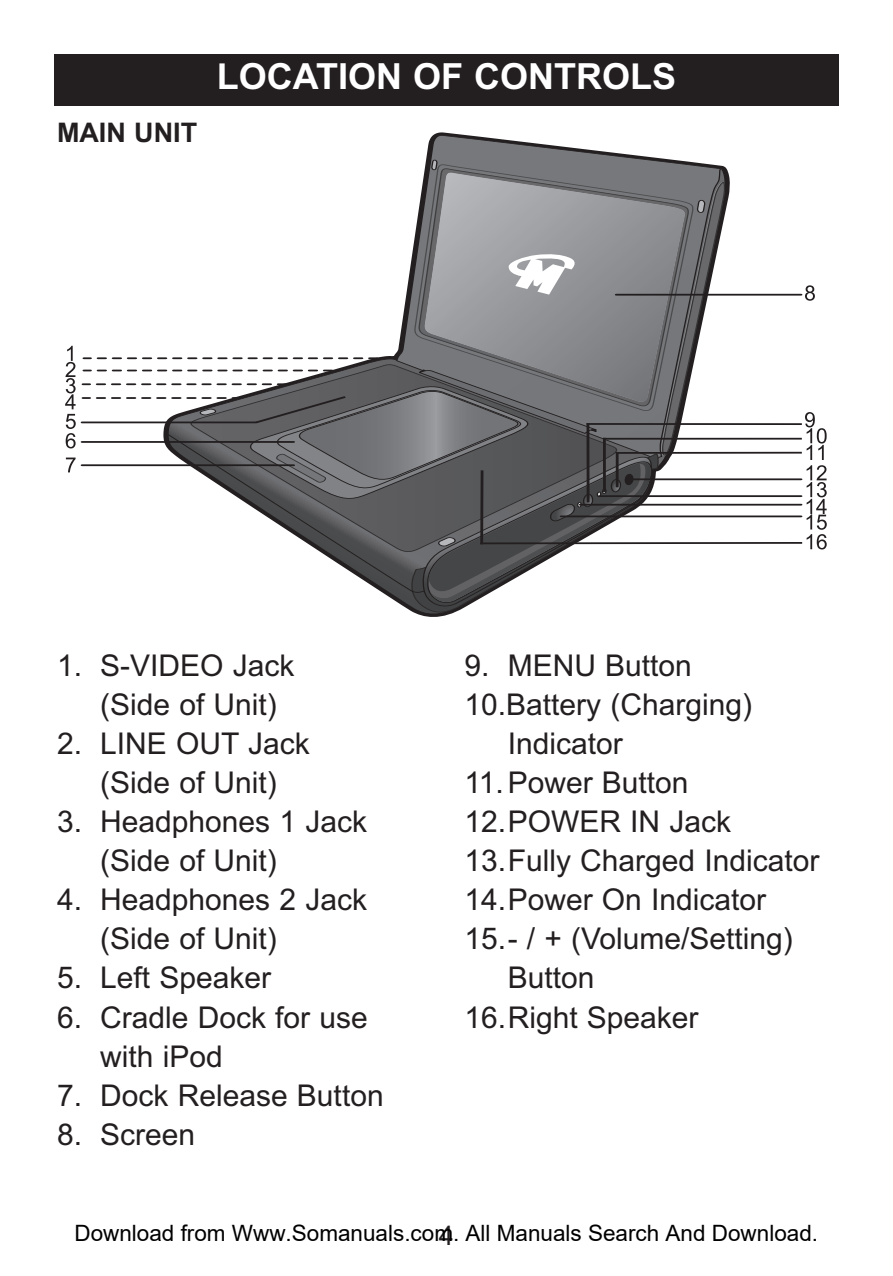
<style>
.page{position:relative;width:893px;height:1276px;background:#fff}
.page>*{position:absolute;margin:0;border:0;box-sizing:border-box;transform-origin:0 0}
.t1{font:700 36px "Arial";color:#fff}
.t2{font:30px/39px "Arial";color:#231f20}
.t3{font:700 27px "Arial";color:#231f20}
.t4{font:27px "Arial";color:#231f20}
.t5{font:22.5px "Arial";color:#000}
</style>
<div class="page">
<div style="left:54px;top:54px;width:785px;height:52px;background:#231f20"></div>
<svg style="left:426px;top:135px;width:248px;height:25px"></svg>
<hr style="left:561px;top:515px;width:240px;height:2px;background:#231f20">
<hr style="left:580px;top:503px;width:221px;height:3px;background:#231f20">
<hr style="left:599px;top:495px;width:202px;height:2px;background:#231f20">
<hr style="left:616px;top:293px;width:185px;height:3px;background:#231f20">
<hr style="left:588px;top:423px;width:212px;height:2px;background:#231f20">
<hr style="left:617px;top:451px;width:183px;height:3px;background:#231f20">
<hr style="left:604px;top:437px;width:196px;height:3px;background:#231f20">
<hr style="left:82px;top:441px;width:212px;height:2px;background:#231f20">
<hr style="left:82px;top:464px;width:212px;height:2px;background:#231f20">
<hr style="left:82px;top:421px;width:174px;height:2px;background:#231f20">
<svg style="left:65px;top:346px;width:11px;height:102px"></svg>
<svg style="left:66px;top:457px;width:10px;height:15px"></svg>
<svg style="left:805px;top:285px;width:10px;height:16px"></svg>
<hr style="left:632px;top:478px;width:169px;height:2px;background:#231f20">
<svg style="left:805px;top:412px;width:22px;height:137px"></svg>
<svg style="left:83px;top:160px;width:643px;height:456px"></svg>
<hr style="left:482px;top:542px;width:319px;height:2px;background:#231f20">
<hr style="left:481px;top:471px;width:2px;height:72px;background:#231f20">
<div style="left:54px;top:119px;width:147px;height:45px;background:#fff"></div>
<p class="t3" style="left:57px;top:117px;width:142px">MAIN UNIT</p>
<p class="t1" style="left:217px;top:56px;width:461px">LOCATION OF CONTROLS</p>
<p class="t2" style="left:100px;top:646px;width:196px;text-indent:-43px">1. S-VIDEO Jack (Side of Unit)</p>
<p class="t2" style="left:57px;top:724px;width:254px;text-align:center">2. LINE OUT Jack (Side of Unit)</p>
<p class="t2" style="left:100px;top:802px;width:268px;text-indent:-43px">3. Headphones 1 Jack (Side of Unit)</p>
<p class="t2" style="left:100px;top:880px;width:268px;text-indent:-43px">4. Headphones 2 Jack (Side of Unit)</p>
<p class="t2" style="left:57px;top:958px;width:216px">5. Left Speaker</p>
<p class="t2" style="left:100px;top:997px;width:269px;text-indent:-43px">6. Cradle Dock for use with iPod</p>
<p class="t2" style="left:57px;top:1075px;width:328px">7. Dock Release Button</p>
<p class="t2" style="left:57px;top:1114px;width:140px">8. Screen</p>
<p class="t2" style="left:464px;top:646px;width:229px">9. MENU Button</p>
<p class="t2" style="left:464px;top:685px;width:289px">10.Battery (Charging)</p>
<p class="t2" style="left:508px;top:724px;width:117px">Indicator</p>
<p class="t2" style="left:464px;top:763px;width:226px">11.Power Button</p>
<p class="t2" style="left:464px;top:802px;width:268px">12.POWER IN Jack</p>
<p class="t2" style="left:464px;top:841px;width:356px">13.Fully Charged Indicator</p>
<p class="t2" style="left:464px;top:880px;width:303px">14.Power On Indicator</p>
<p class="t2" style="left:464px;top:919px;width:330px">15.- / + (Volume/Setting)</p>
<p class="t2" style="left:508px;top:958px;width:88px">Button</p>
<p class="t2" style="left:464px;top:997px;width:236px">16.Right Speaker</p>
<p class="t5" style="left:74px;top:1220px;width:745px">Download from Www.Somanuals.com. All Manuals Search And Download.</p>
<p class="t4" style="left:439px;top:1219px;width:17px">4</p>
</div>
